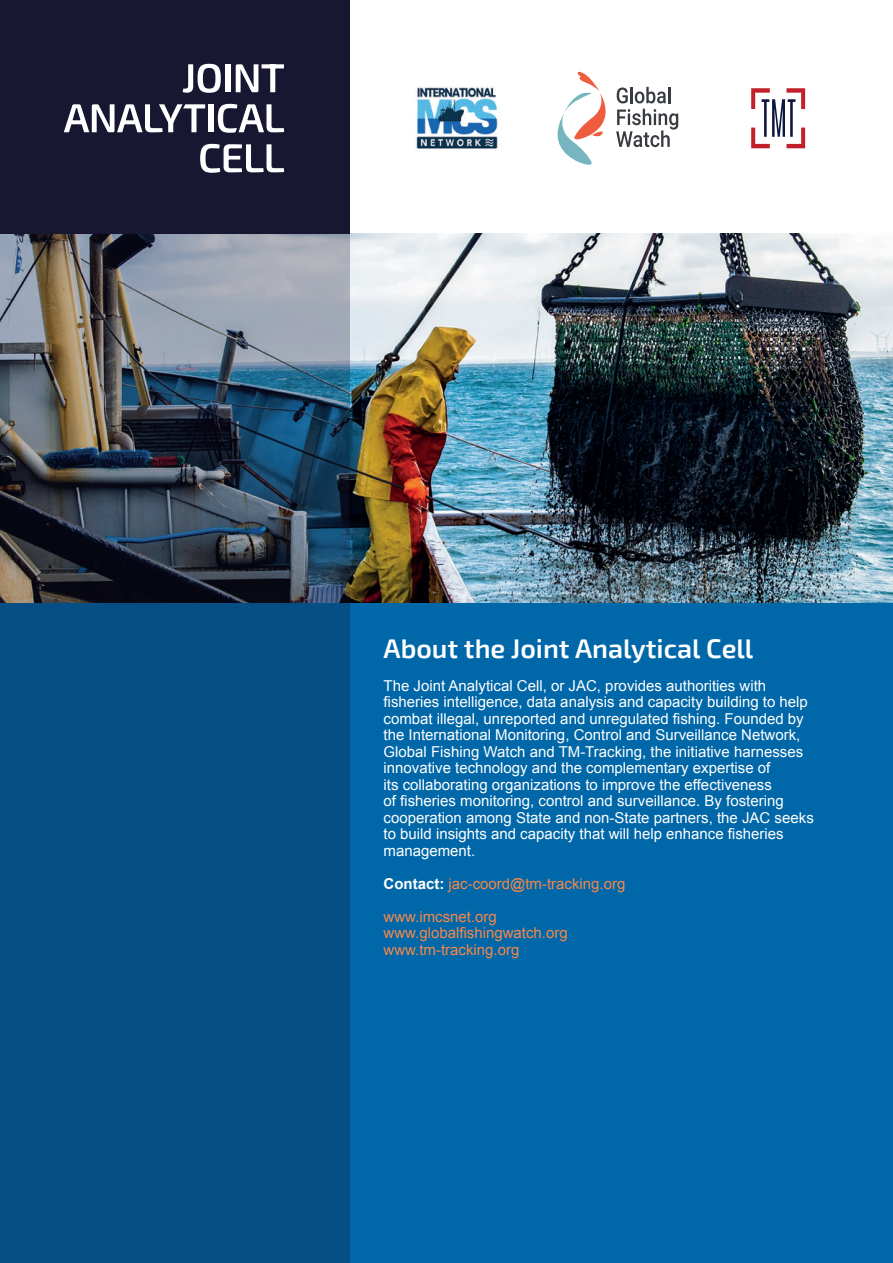
<style>
.page{position:relative;width:893px;height:1263px;background:#fff}
.page>*{position:absolute;margin:0;border:0;box-sizing:border-box;transform-origin:0 0}
.t1{font:600 27px "Exo 2";color:#fff}
.Intro{font:15px/16.5px "Arial";color:#fff}
.Intro-2{font:15px "Arial";color:#f5884a}
.s1{font-weight:700;color:#fff}
</style>
<div class="page">
<div style="left:0;top:602px;width:893px;height:661px;background:#0067a9"></div>
<img style="left:350px;top:234px;width:543px;height:368px">
<div style="left:0;top:0;width:350px;height:234px;background:#171731"></div>
<svg style="left:557px;top:72px;width:49px;height:93px"></svg>
<svg style="left:617px;top:88px;width:11px;height:15px"></svg>
<hr style="left:630px;top:87px;width:3px;height:16px;background:#383b3f">
<svg style="left:635px;top:87px;width:35px;height:16px"></svg>
<svg style="left:616px;top:109px;width:62px;height:38px"></svg>
<svg style="left:751px;top:88px;width:54px;height:60px"></svg>
<svg style="left:183px;top:64px;width:38px;height:29px"></svg>
<div style="left:225px;top:64px;width:5px;height:28px;background:#fff"></div>
<svg style="left:236px;top:64px;width:48px;height:28px"></svg>
<svg style="left:200px;top:144px;width:84px;height:29px"></svg>
<div style="left:208px;top:104px;width:5px;height:28px;background:#fff"></div>
<svg style="left:64px;top:104px;width:141px;height:28px"></svg>
<svg style="left:218px;top:104px;width:66px;height:29px"></svg>
<svg style="left:0;top:234px;width:350px;height:1029px;fill:#064f85"></svg>
<img style="left:416px;top:87px;width:85px;height:62px">
<h3 class="t1" style="left:384px;top:632px;width:371px">About the Joint Analytical Cell</h3>
<p class="Intro" style="left:384px;top:677px;width:432px">The Joint Analytical Cell, or JAC, provides authorities with fisheries intelligence, data analysis and capacity building to help combat illegal, unreported and unregulated fishing. Founded by the International Monitoring, Control and Surveillance Network, Global Fishing Watch and TM-Tracking, the initiative harnesses innovative technology and the complementary expertise of<br>its collaborating organizations to improve the effectiveness<br>of fisheries monitoring, control and surveillance. By fostering cooperation among State and non-State partners, the JAC seeks to build insights and capacity that will help enhance fisheries management.</p>
<p class="Intro-2" style="left:384px;top:874px;width:243px"><span class="s1">Contact:</span> jac-coord@tm-tracking.org</p>
<p class="Intro-2" style="left:384px;top:907px;width:115px">www.imcsnet.org</p>
<p class="Intro-2" style="left:384px;top:923px;width:186px">www.globalfishingwatch.org</p>
<p class="Intro-2" style="left:384px;top:940px;width:137px">www.tm-tracking.org</p>
</div>
